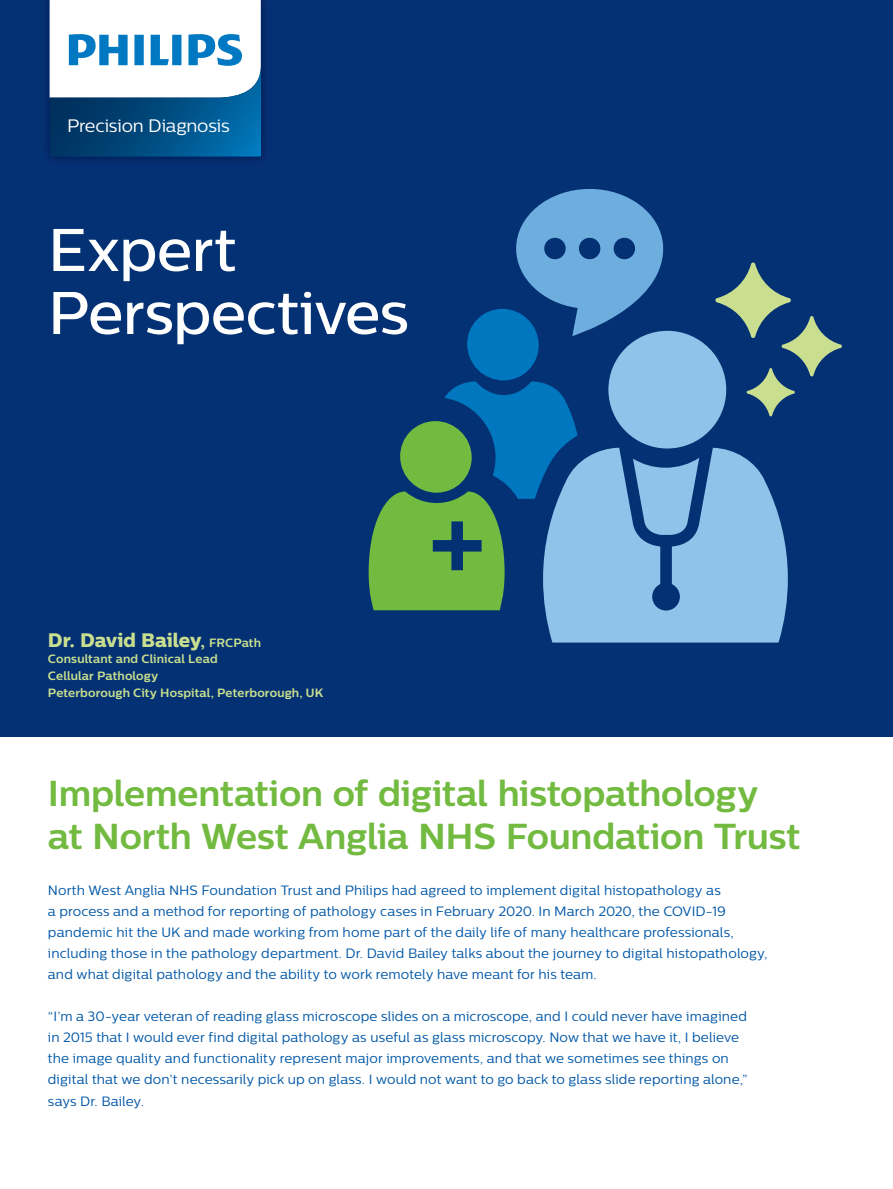
<style>
.page{position:relative;width:893px;height:1189px;background:#fff}
.page>*{position:absolute;margin:0;border:0;box-sizing:border-box;transform-origin:0 0}
.t1{font:500 60px/63px "Centrale Sans";letter-spacing:-.01em;color:#fff}
.t2{font:700 36px/43.2px "Centrale Sans";letter-spacing:-.01em;color:#72ba40}
.t3{font:19.5px "Centrale Sans X Bold";letter-spacing:-.005em;color:#c9df8f}
.t4{font:18px "Centrale Sans";letter-spacing:-.015em;color:#fff}
.t5{font:13.5px/21px "Centrale Sans";letter-spacing:.01em;color:#0157a7}
.t6{font:700 12px/16.5px "Centrale Sans";letter-spacing:.01em;color:#c9df8f}
.s1{font-family:"Centrale Sans";font-weight:700}
.s2{font-family:"Centrale Sans";font-weight:700;font-size:12px}
</style>
<div class="page">
<div style="left:0;top:0;width:893px;height:736px;background:#043174"></div>
<div style="left:608px;top:331px;width:118px;height:117px;background:#8fc3e9;border-radius:50%"></div>
<svg style="left:545px;top:447px;width:243px;height:195px;fill:#8fc3e9"></svg>
<div style="left:467px;top:309px;width:72px;height:71px;background:#0077bf;border-radius:50%"></div>
<svg style="left:369px;top:381px;width:208px;height:229px"></svg>
<svg style="left:715px;top:262px;width:127px;height:154px"></svg>
<svg style="left:516px;top:189px;width:147px;height:147px"></svg>
<img style="left:47px;top:0;width:218px;height:160px">
<svg style="left:50px;top:0;width:211px;height:156px;background:#85aec9"></svg>
<h3 class="t4" style="left:67px;top:115px;width:164px">Precision Diagnosis</h3>
<h1 class="t1" style="left:48px;top:217px;width:362px">Expert<br>Perspectives</h1>
<h3 class="t3" style="left:48px;top:627px;width:215px">Dr. David Bailey<span class="s1">,</span> <span class="s2">FRCPath</span></h3>
<p class="t6" style="left:48px;top:650px;width:277px">Consultant and Clinical Lead<br>Cellular Pathology<br>Peterborough City Hospital, Peterborough, UK</p>
<h2 class="t2" style="left:48px;top:771px;width:754px">Implementation of digital histopathology at North West Anglia NHS Foundation Trust</h2>
<p class="t5" style="left:48px;top:879px;width:721px">North West Anglia NHS Foundation Trust and Philips had agreed to implement digital histopathology as<br>a process and a method for reporting of pathology cases in February 2020. In March 2020, the COVID-19 pandemic hit the UK and made working from home part of the daily life of many healthcare professionals, including those in the pathology department. Dr. David Bailey talks about the journey to digital histopathology, and what digital pathology and the ability to work remotely have meant for his team.</p>
<p class="t5" style="left:48px;top:1005px;width:701px">“I’m a 30-year veteran of reading glass microscope slides on a microscope, and I could never have imagined in 2015 that I would ever find digital pathology as useful as glass microscopy. Now that we have it, I believe the image quality and functionality represent major improvements, and that we sometimes see things on digital that we don’t necessarily pick up on glass. I would not want to go back to glass slide reporting alone,” says Dr. Bailey.</p>
</div>
